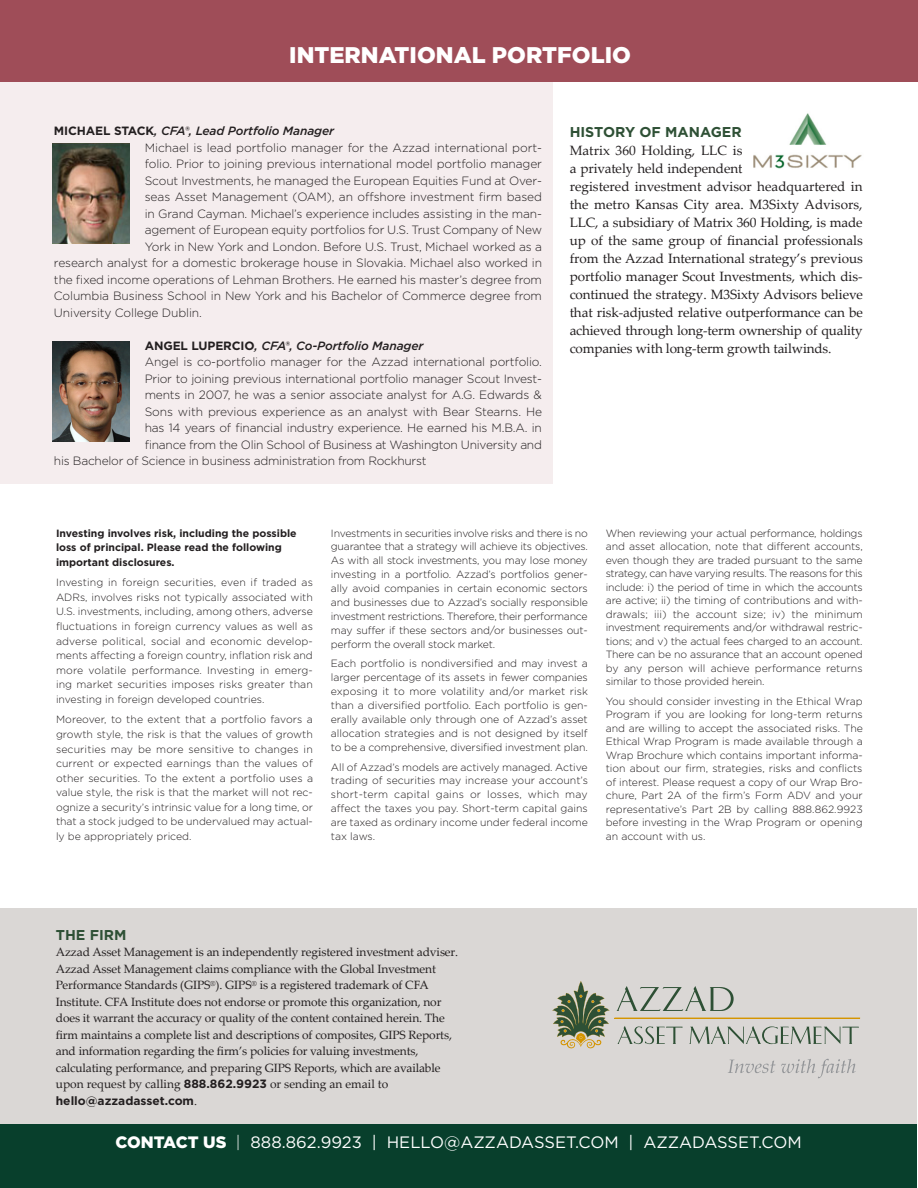
<style>
.page{position:relative;width:918px;height:1188px;background:#fff}
.page>*{position:absolute;margin:0;border:0;box-sizing:border-box;transform-origin:0 0}
.t1{font:900 22.65px "Gotham";color:#fff}
.t2{font:16.5px "Gotham";color:#fff}
.t3{font:700 14.25px "Gotham";color:#2e5035}
.body_no_indent{font:13.5px/18px "Palatino Linotype";letter-spacing:-.005em;color:#231f20}
.t4{font:300 12px "Gotham";letter-spacing:-.01em;color:#231f20}
.t5{font:12px/16.5px "Palatino Linotype";letter-spacing:-.01em;color:#231f20}
.t6{font:italic 500 12px "Gotham";letter-spacing:-.01em;color:#231f20}
.t7{font:300 10.5px/13.5px "Gotham";letter-spacing:-.01em;color:#231f20;text-align:justify}
.t8{font:700 10.5px/14.5px "Gotham";color:#231f20}
.s1{font-weight:700;font-style:normal}
.s2{font-family:"Gotham";font-weight:700}
.s3{font-weight:900}
.s4{font-weight:300}
</style>
<div class="page">
<div style="left:1px;top:909px;width:916px;height:217px;background:#dad7d5"></div>
<svg style="left:552px;top:981px;width:58px;height:67px"></svg>
<svg style="left:616px;top:986px;width:118px;height:25px"></svg>
<hr style="left:615px;top:1018px;width:245px;height:1px;background:#d59500">
<svg style="left:617px;top:1026px;width:66px;height:18px"></svg>
<svg style="left:689px;top:1026px;width:170px;height:18px"></svg>
<svg style="left:728px;top:1060px;width:47px;height:13px"></svg>
<svg style="left:781px;top:1059px;width:75px;height:19px"></svg>
<div style="left:1px;top:83px;width:552px;height:401px;background:#f5edee"></div>
<div style="left:0;top:0;width:918px;height:82px;background:#9f4d58"></div>
<div style="left:0;top:1125px;width:917px;height:63px;background:#083f2c"></div>
<img style="left:53px;top:341px;width:77px;height:100px">
<img style="left:53px;top:144px;width:77px;height:99px">
<img style="left:753px;top:113px;width:109px;height:56px">
<p class="t1" style="left:289px;top:39px;width:343px">INTERNATIONAL PORTFOLIO</p>
<p class="t6" style="left:54px;top:123px;width:282px"><span class="s1">MICHAEL STACK</span>, CFA®, Lead Portfolio Manager</p>
<p class="t4" style="left:145px;top:140px;width:399px">Michael is lead portfolio manager for the Azzad international port-</p>
<p class="t4" style="left:145px;top:156px;width:399px">folio. Prior to joining previous international model portfolio manager</p>
<p class="t4" style="left:145px;top:173px;width:397px">Scout Investments, he managed the European Equities Fund at Over-</p>
<p class="t4" style="left:145px;top:189px;width:399px">seas Asset Management (OAM), an offshore investment firm based</p>
<p class="t4" style="left:145px;top:206px;width:397px">in Grand Cayman. Michael’s experience includes assisting in the man-</p>
<p class="t4" style="left:145px;top:222px;width:399px">agement of European equity portfolios for U.S. Trust Company of New</p>
<p class="t4" style="left:145px;top:239px;width:399px">York in New York and London. Before U.S. Trust, Michael worked as a</p>
<p class="t4" style="left:54px;top:255px;width:490px">research analyst for a domestic brokerage house in Slovakia. Michael also worked in</p>
<p class="t4" style="left:54px;top:272px;width:490px">the fixed income operations of Lehman Brothers. He earned his master’s degree from</p>
<p class="t4" style="left:54px;top:288px;width:490px">Columbia Business School in New York and his Bachelor of Commerce degree from</p>
<p class="t4" style="left:54px;top:305px;width:149px">University College Dublin.</p>
<p class="t6" style="left:145px;top:338px;width:280px"><span class="s1">ANGEL LUPERCIO</span>, CFA®, Co-Portfolio Manager</p>
<p class="t4" style="left:145px;top:354px;width:399px">Angel is co-portfolio manager for the Azzad international portfolio.</p>
<p class="t4" style="left:145px;top:371px;width:399px">Prior to joining previous international portfolio manager Scout Invest-</p>
<p class="t4" style="left:145px;top:387px;width:399px">ments in 2007, he was a senior associate analyst for A.G. Edwards &amp;</p>
<p class="t4" style="left:145px;top:404px;width:399px">Sons with previous experience as an analyst with Bear Stearns. He</p>
<p class="t4" style="left:145px;top:420px;width:399px">has 14 years of financial industry experience. He earned his M.B.A. in</p>
<p class="t4" style="left:145px;top:437px;width:399px">finance from the Olin School of Business at Washington University and</p>
<p class="t4" style="left:54px;top:453px;width:374px">his Bachelor of Science in business administration from Rockhurst</p>
<p class="t3" style="left:570px;top:122px;width:174px">HISTORY OF MANAGER</p>
<p class="body_no_indent" style="left:570px;top:141px;width:295px">Matrix 360 Holding, LLC is<br>a privately held independent<br>registered investment advisor headquartered in the metro Kansas City area. M3Sixty Advisors, LLC, a subsidiary of Matrix 360 Holding, is made up of the same group of financial professionals from the Azzad International strategy’s previous portfolio manager Scout Investments, which dis&shy;continued the strategy. M3Sixty Advisors believe that risk-adjusted relative outperformance can be achieved through long-term ownership of quality companies with long-term growth tailwinds.</p>
<p class="t8" style="left:56px;top:526px;width:242px">Investing involves risk, including the possible loss of principal. Please read the following important disclosures.</p>
<p class="t7" style="left:56px;top:575px;width:258px;line-height:14.5px">Investing in foreign securities, even if traded as ADRs, involves risks not typically associated with U.S. investments, including, among others, adverse fluctuations in foreign currency values as well as adverse political, social and economic develop&shy;ments affecting a foreign country, inflation risk and more volatile performance. Investing in emerg&shy;ing market securities imposes risks greater than investing in foreign developed countries.</p>
<p class="t7" style="left:56px;top:712px;width:259px;line-height:14.5px">Moreover, to the extent that a portfolio favors a growth style, the risk is that the values of growth securities may be more sensitive to changes in current or expected earnings than the values of other securities. To the extent a portfolio uses a value style, the risk is that the market will not rec&shy;ognize a security’s intrinsic value for a long time, or that a stock judged to be undervalued may actual&shy;ly be appropriately priced.</p>
<p class="t7" style="left:331px;top:526px;width:259px;line-height:14px">Investments in securities involve risks and there is no guarantee that a strategy will achieve its objectives.<br>As with all stock investments, you may lose money investing in a portfolio. Azzad’s portfolios gener&shy;ally avoid companies in certain economic sectors and businesses due to Azzad’s socially responsible investment restrictions. Therefore, their performance may suffer if these sectors and/or businesses out&shy;perform the overall stock market.</p>
<p class="t7" style="left:331px;top:657px;width:259px;line-height:14px">Each portfolio is nondiversified and may invest a larger percentage of its assets in fewer companies exposing it to more volatility and/or market risk than a diversified portfolio. Each portfolio is gen&shy;erally available only through one of Azzad’s asset allocation strategies and is not designed by itself to be a comprehensive, diversified investment plan.</p>
<p class="t7" style="left:331px;top:760px;width:259px;line-height:14px">All of Azzad’s models are actively managed. Active trading of securities may increase your account’s short-term capital gains or losses, which may affect the taxes you pay. Short-term capital gains are taxed as ordinary income under federal income tax laws.</p>
<p class="t7" style="left:606px;top:526px;width:259px">When reviewing your actual performance, holdings and asset allocation, note that different accounts, even though they are traded pursuant to the same strategy, can have varying results. The reasons for this include: i) the period of time in which the accounts are active; ii) the timing of contributions and with&shy;drawals; iii) the account size; iv) the minimum investment requirements and/or withdrawal restric&shy;tions; and v) the actual fees charged to an account.<br>There can be no assurance that an account opened by any person will achieve performance returns similar to those provided herein.</p>
<p class="t7" style="left:606px;top:694px;width:259px">You should consider investing in the Ethical Wrap Program if you are looking for long-term returns and are willing to accept the associated risks. The Ethical Wrap Program is made available through a Wrap Brochure which contains important informa&shy;tion about our firm, strategies, risks and conflicts of interest. Please request a copy of our Wrap Bro&shy;chure, Part 2A of the firm’s Form ADV and your representative’s Part 2B by calling 888.862.9923 before investing in the Wrap Program or opening an account with us.</p>
<p class="t3" style="left:56px;top:925px;width:72px">THE FIRM</p>
<p class="t5" style="left:56px;top:944px;width:404px">Azzad Asset Management is an independently registered investment adviser.<br>Azzad Asset Management claims compliance with the Global Investment Performance Standards (GIPS<sup>®</sup>). GIPS<sup>®</sup> is a registered trademark of CFA Institute. CFA Institute does not endorse or promote this organization, nor does it warrant the accuracy or quality of the content contained herein. The firm maintains a complete list and descriptions of composites, GIPS Reports, and information regarding the firm’s policies for valuing investments, calculating performance, and preparing GIPS Reports, which are available upon request by calling <span class="s2">888.862.9923</span> or sending an email to <span class="s2">hello@azzadasset.com</span>.</p>
<p class="t2" style="left:116px;top:1132px;width:688px"><span class="s3">CONTACT US</span> <span class="s4">|</span> 888.862.9923 | HELLO@AZZADASSET.COM | AZZADASSET.COM</p>
</div>
